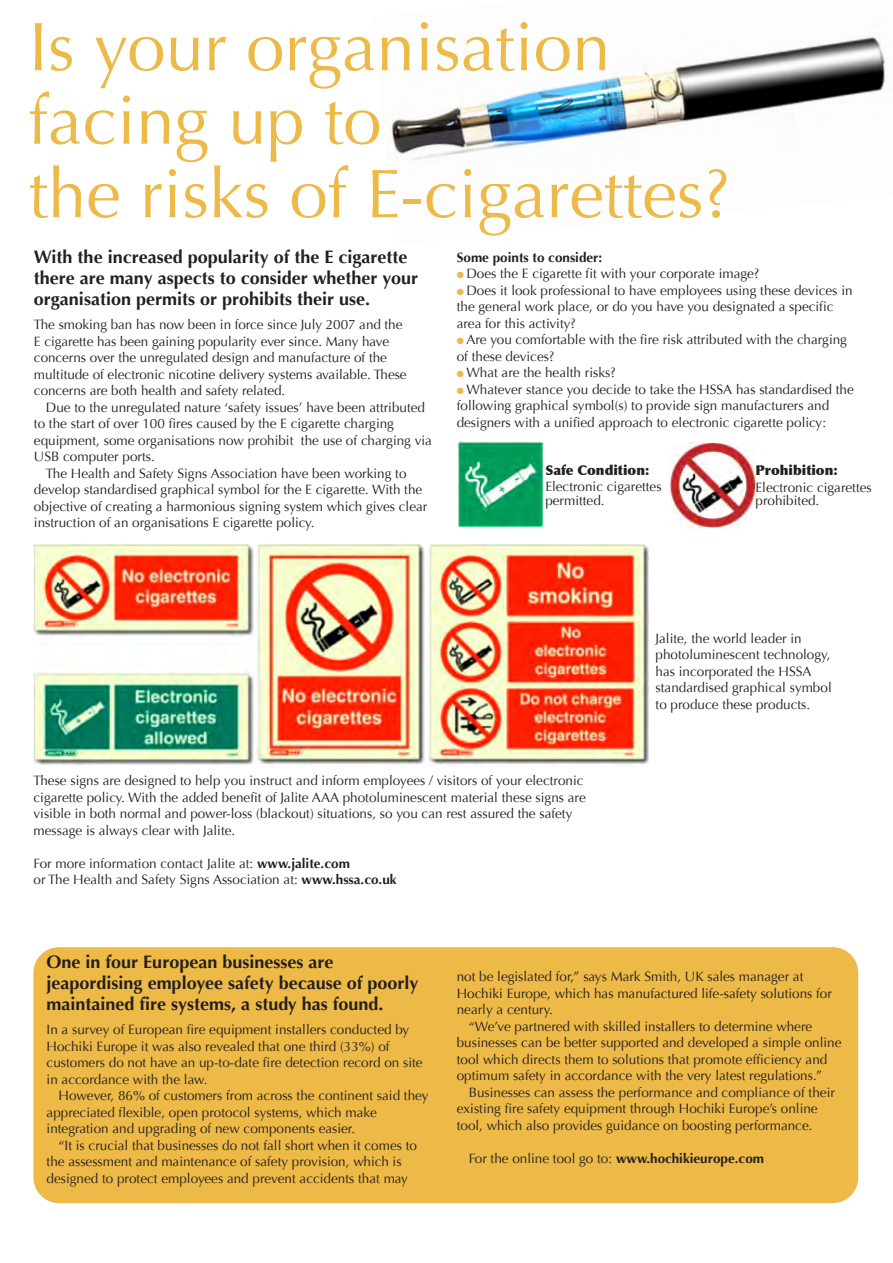
<style>
.page{position:relative;width:893px;height:1263px;background:#fff}
.page>*{position:absolute;margin:0;border:0;box-sizing:border-box;transform-origin:0 0}
.t1{font:69px/73.5px "Optima";color:#edb947}
.t2{font:700 18px/21px "Optima";color:#231f20}
.t3{font:13.5px/16.5px "Optima";color:#231f20}
.t4{font:900 13.5px "Optima";color:#231f20}
.t5{font:700 13.5px "Optima";color:#231f20}
.s1{color:#edb947}
.s2{font-weight:700}
</style>
<div class="page">
<div style="left:33px;top:947px;width:825px;height:256px;background:#edb947;border-radius:26px"></div>
<img style="left:389px;top:37px;width:498px;height:123px">
<img style="left:457px;top:441px;width:87px;height:86px">
<img style="left:670px;top:442px;width:85px;height:86px">
<img style="left:34px;top:545px;width:614px;height:220px">
<h1 class="t1" style="left:29px;top:11px;width:703px">Is your organisation facing up to<br>the risks of E-cigarettes?</h1>
<h2 class="t2" style="left:34px;top:247px;width:386px">With the increased popularity of the E cigarette there are many aspects to consider whether your organisation permits or prohibits their use.</h2>
<p class="t3" style="left:34px;top:317px;width:374px">The smoking ban has now been in force since July 2007 and the E cigarette has been gaining popularity ever since. Many have concerns over the unregulated design and manufacture of the multitude of electronic nicotine delivery systems available. These concerns are both health and safety related.</p>
<p class="t3" style="left:46px;top:399px;width:381px">Due to the unregulated nature ‘safety issues’ have been attributed</p>
<p class="t3" style="left:34px;top:416px;width:362px">to the start of over 100 fires caused by the E cigarette charging</p>
<p class="t3" style="left:34px;top:432px;width:400px">equipment, some organisations now prohibit the use of charging via</p>
<p class="t3" style="left:34px;top:449px;width:122px">USB computer ports.</p>
<p class="t3" style="left:46px;top:465px;width:362px">The Health and Safety Signs Association have been working to</p>
<p class="t3" style="left:34px;top:482px;width:390px">develop standardised graphical symbol for the E cigarette. With the</p>
<p class="t3" style="left:34px;top:498px;width:395px">objective of creating a harmonious signing system which gives clear</p>
<p class="t3" style="left:34px;top:515px;width:282px">instruction of an organisations E cigarette policy.</p>
<p class="t5" style="left:457px;top:249px;width:147px">Some points to consider:</p>
<p class="t3" style="left:457px;top:265px;width:304px"><span class="s1">●</span> Does the E cigarette fit with your corporate image?</p>
<p class="t3" style="left:457px;top:282px;width:397px"><span class="s1">●</span> Does it look professional to have employees using these devices in the general work place, or do you have you designated a specific area for this activity?</p>
<p class="t3" style="left:457px;top:331px;width:392px"><span class="s1">●</span> Are you comfortable with the fire risk attributed with the charging of these devices?</p>
<p class="t3" style="left:457px;top:364px;width:160px"><span class="s1">●</span> What are the health risks?</p>
<p class="t3" style="left:457px;top:381px;width:399px"><span class="s1">●</span> Whatever stance you decide to take the HSSA has standardised the following graphical symbol(s) to provide sign manufacturers and designers with a unified approach to electronic cigarette policy:</p>
<p class="t4" style="left:545px;top:462px;width:105px">Safe Condition:</p>
<p class="t3" style="left:545px;top:480px;width:118px;line-height:13.5px">Electronic cigarettes permitted.</p>
<p class="t4" style="left:755px;top:462px;width:84px">Prohibition:</p>
<p class="t3" style="left:755px;top:480px;width:118px;line-height:13.5px">Electronic cigarettes prohibited.</p>
<p class="t3" style="left:34px;top:772px;width:554px">These signs are designed to help you instruct and inform employees / visitors of your electronic cigarette policy. With the added benefit of Jalite AAA photoluminescent material these signs are visible in both normal and power-loss (blackout) situations, so you can rest assured the safety message is always clear with Jalite.</p>
<p class="t3" style="left:34px;top:855px;width:365px">For more information contact Jalite at: <span class="s2">www.jalite.com<br></span>or The Health and Safety Signs Association at: <span class="s2">www.hssa.co.uk</span></p>
<p class="t3" style="left:656px;top:630px;width:178px">Jalite, the world leader in photoluminescent technology, has incorporated the HSSA standardised graphical symbol to produce these products.</p>
<h2 class="t2" style="left:47px;top:952px;width:373px">One in four European businesses are jeapordising employee safety because of poorly maintained fire systems, a study has found.</h2>
<p class="t3" style="left:47px;top:1022px;width:378px">In a survey of European fire equipment installers conducted by Hochiki Europe it was also revealed that one third (33%) of customers do not have an up-to-date fire detection record on site in accordance with the law.</p>
<p class="t3" style="left:47px;top:1088px;width:384px;text-indent:12px">However, 86% of customers from across the continent said they appreciated flexible, open protocol systems, which make integration and upgrading of new components easier.</p>
<p class="t3" style="left:47px;top:1137px;width:372px;text-indent:12px">“It is crucial that businesses do not fall short when it comes to the assessment and maintenance of safety provision, which is designed to protect employees and prevent accidents that may</p>
<p class="t3" style="left:457px;top:968px;width:377px">not be legislated for,” says Mark Smith, UK sales manager at<br>Hochiki Europe, which has manufactured life-safety solutions for nearly a century.</p>
<p class="t3" style="left:457px;top:1018px;width:386px;text-indent:12px">“We’ve partnered with skilled installers to determine where businesses can be better supported and developed a simple online tool which directs them to solutions that promote efficiency and optimum safety in accordance with the very latest regulations.”</p>
<p class="t3" style="left:457px;top:1084px;width:380px;text-indent:12px">Businesses can assess the performance and compliance of their existing fire safety equipment through Hochiki Europe’s online tool, which also provides guidance on boosting performance.</p>
<p class="t3" style="left:469px;top:1150px;width:297px">For the online tool go to: <span class="s2">www.hochikieurope.com</span></p>
</div>
